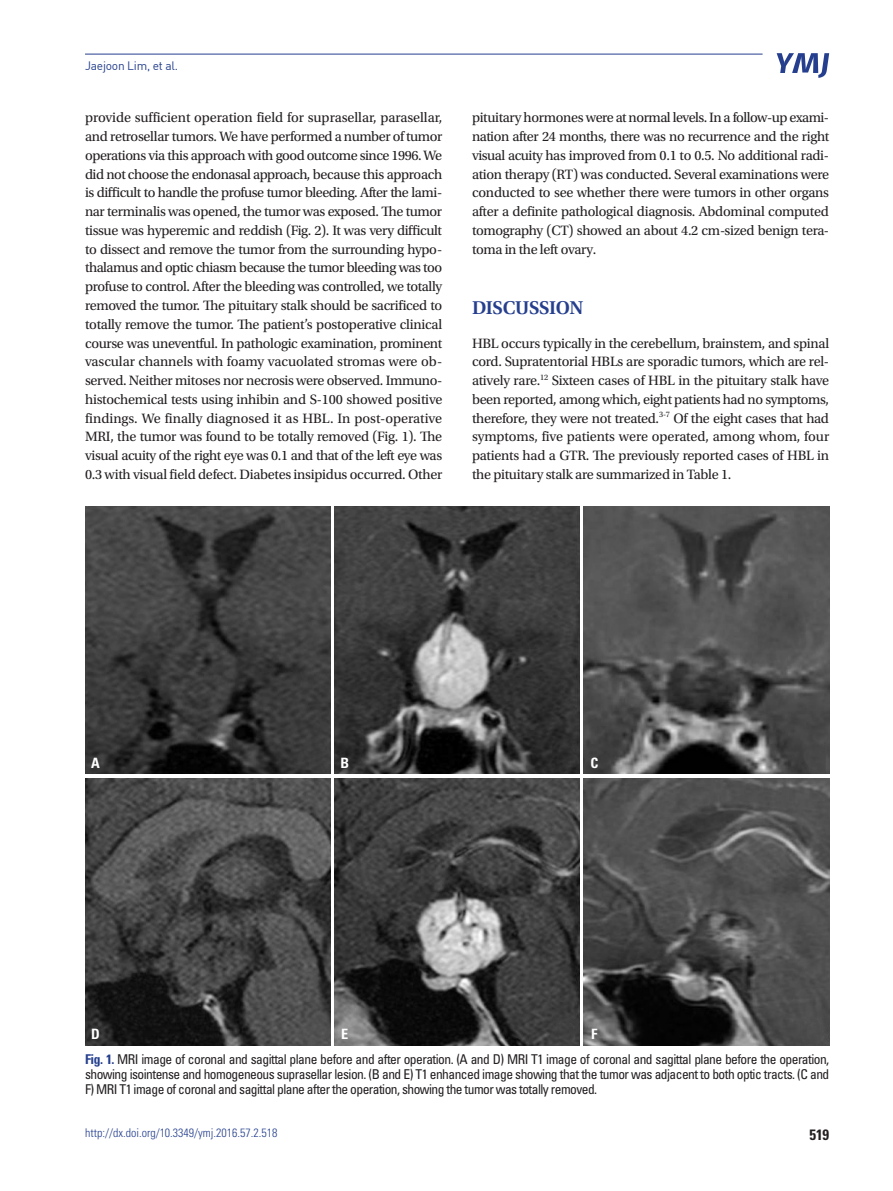
<style>
.page{position:relative;width:893px;height:1191px;background:#fff}
.page>*{position:absolute;margin:0;border:0;box-sizing:border-box;transform-origin:0 0}
.큰제목{font:600 19.5px "Utopia Std";letter-spacing:-.02em;color:#253f8e}
.t1{font:700 condensed 15px "Univers LT Std";color:#231f20}
.본문{font:14.25px/18.8px "Utopia Std";letter-spacing:-.02em;color:#231f20;text-align:justify}
.본문1{font:14.25px/18.8px "Utopia Std";letter-spacing:-.02em;color:#231f20;text-align:justify}
.t2{font:700 condensed 14.25px "Univers LT Std";color:#fff}
.그림제목{font:condensed 13.5px/15px "Univers LT Std";letter-spacing:-.04em;color:#231f20;text-align:justify}
.t3{font:300 condensed 12px "Univers LT Std";color:#253f8e}
.t4{font:12px "Dinreg";letter-spacing:-.02em;color:#253f8e}
.s1{font-weight:700;color:#253f8e}
</style>
<div class="page">
<svg style="left:777px;top:53px;width:52px;height:25px"></svg>
<hr style="left:85px;top:54px;width:678px;height:1px;background:#253f8e">
<img style="left:85px;top:507px;width:245px;height:267px">
<img style="left:85px;top:778px;width:245px;height:267px">
<img style="left:334px;top:507px;width:246px;height:267px">
<img style="left:334px;top:778px;width:246px;height:267px">
<img style="left:584px;top:507px;width:245px;height:267px">
<img style="left:584px;top:778px;width:245px;height:267px">
<p class="t4" style="left:85px;top:58px;width:94px">Jaejoon Lim, et al.</p>
<p class="본문" style="left:85px;top:109px;width:359px">provide sufficient operation field for suprasellar, parasellar, and retrosellar tumors. We have performed a number of tumor operations via this approach with good outcome since 1996. We did not choose the endonasal approach, because this approach is difficult to handle the profuse tumor bleeding. After the lami&shy;nar terminalis was opened, the tumor was exposed. The tumor tissue was hyperemic and reddish (Fig. 2). It was very difficult to dissect and remove the tumor from the surrounding hypo&shy;thalamus and optic chiasm because the tumor bleeding was too profuse to control. After the bleeding was controlled, we totally removed the tumor. The pituitary stalk should be sacrificed to totally remove the tumor. The patient’s postoperative clinical course was uneventful. In pathologic examination, prominent vascular channels with foamy vacuolated stromas were ob&shy;served. Neither mitoses nor necrosis were observed. Immuno&shy;histochemical tests using inhibin and S-100 showed positive findings. We finally diagnosed it as HBL. In post-operative MRI, the tumor was found to be totally removed (Fig. 1). The visual acuity of the right eye was 0.1 and that of the left eye was 0.3 with visual field defect. Diabetes insipidus occurred. Other</p>
<p class="본문" style="left:472px;top:109px;width:359px">pituitary hormones were at normal levels. In a follow-up exami&shy;nation after 24 months, there was no recurrence and the right visual acuity has improved from 0.1 to 0.5. No additional radi&shy;ation therapy (RT) was conducted. Several examinations were conducted to see whether there were tumors in other organs after a definite pathological diagnosis. Abdominal computed tomography (CT) showed an about 4.2 cm-sized benign tera&shy;toma in the left ovary.</p>
<p class="큰제목" style="left:472px;top:297px;width:113px">DISCUSSION</p>
<p class="본문1" style="left:472px;top:334px;width:359px">HBL occurs typically in the cerebellum, brainstem, and spinal cord. Supratentorial HBLs are sporadic tumors, which are rel&shy;atively rare.<sup>12</sup> Sixteen cases of HBL in the pituitary stalk have been reported, among which, eight patients had no symptoms, therefore, they were not treated.<sup>3-7</sup> Of the eight cases that had symptoms, five patients were operated, among whom, four patients had a GTR. The previously reported cases of HBL in the pituitary stalk are summarized in Table 1.</p>
<p class="t2" style="left:91px;top:754px;width:10px">A</p>
<p class="t2" style="left:91px;top:1025px;width:10px">D</p>
<p class="t2" style="left:340px;top:754px;width:10px">B</p>
<p class="t2" style="left:341px;top:1025px;width:9px">E</p>
<p class="t2" style="left:590px;top:754px;width:9px">C</p>
<p class="t2" style="left:591px;top:1025px;width:8px">F</p>
<p class="그림제목" style="left:85px;top:1051px;width:746px"><span class="s1">Fig. 1.</span> MRI image of coronal and sagittal plane before and after operation. (A and D) MRI T1 image of coronal and sagittal plane before the operation, showing isointense and homogeneous suprasellar lesion. (B and E) T1 enhanced image showing that the tumor was adjacent to both optic tracts. (C and F) MRI T1 image of coronal and sagittal plane after the operation, showing the tumor was totally removed.</p>
<p class="t3" style="left:85px;top:1125px;width:194px">http://dx.doi.org/10.3349/ymj.2016.57.2.518</p>
<p class="t1" style="left:809px;top:1125px;width:21px">519</p>
</div>
